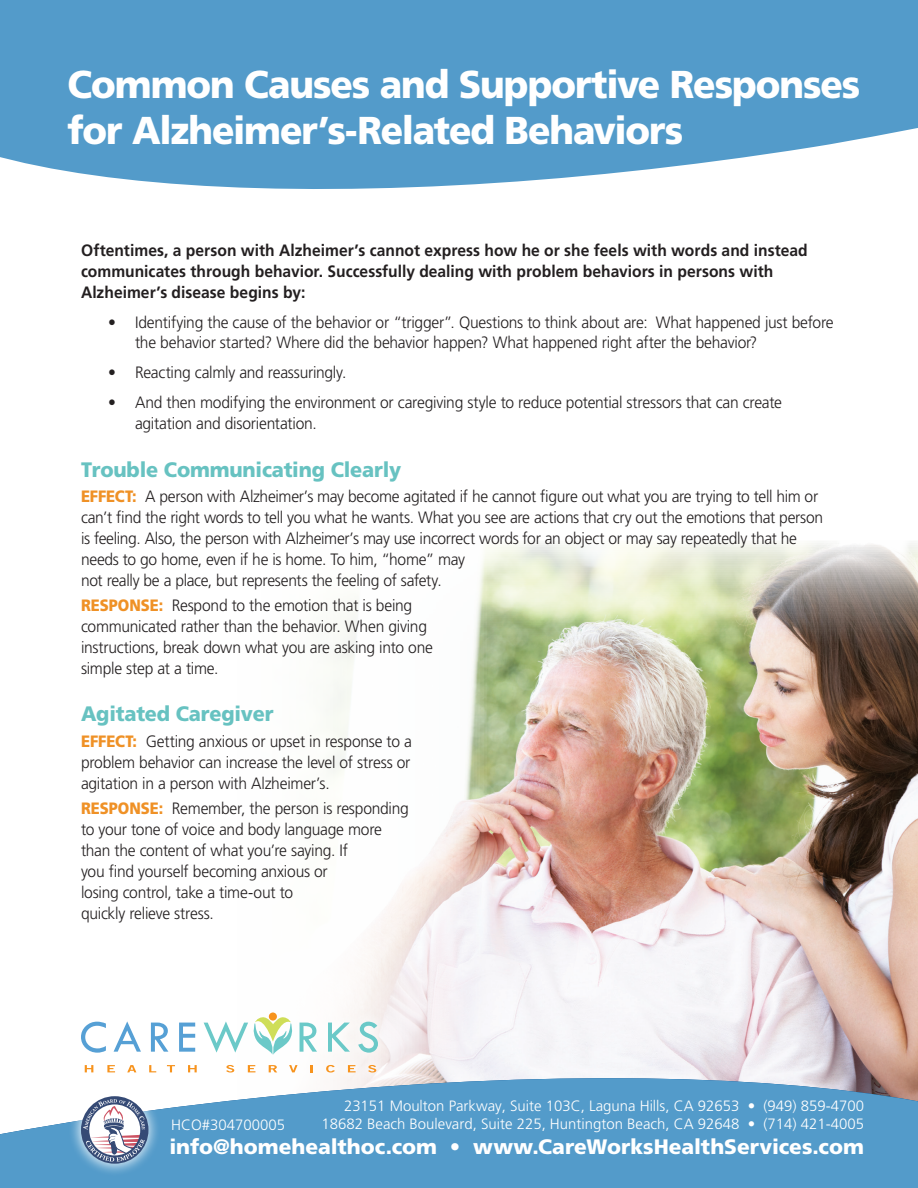
<style>
.page{position:relative;width:918px;height:1188px;background:#fff}
.page>*{position:absolute;margin:0;border:0;box-sizing:border-box;transform-origin:0 0}
.t1{font:900 38.85px/46.7px "Frutiger";letter-spacing:-.03em;color:#fff;scale:.95 1}
.t2{font:900 20.85px "Frutiger";color:#fff}
.Subtitle_-_14_pt{font:900 20.85px "Frutiger";letter-spacing:-.01em;color:#67c2c1;scale:.95 1}
.Body_Text_-_Effect_R{font:300 16.5px/20.9px "Frutiger";letter-spacing:-.02em;color:#231f20;scale:.95 1}
.Body_Text_Bulleted{font:300 16.5px/20.9px "Frutiger";letter-spacing:-.015em;color:#231f20;scale:.95 1}
.Body_Text{font:700 16.5px/20.9px "Frutiger";color:#231f20;scale:.95 1}
.Lines{font:300 15px/18px "Frutiger";color:#fff;text-align:right}
.s1{font-weight:900;color:#ef9126}
</style>
<div class="page">
<img style="left:326px;top:541px;width:592px;height:496px">
<svg style="left:0;top:0;width:918px;height:189px;fill:#539bca"></svg>
<svg style="left:0;top:1037px;width:918px;height:151px;fill:#539bca"></svg>
<div style="left:69px;top:1084px;width:92px;height:92px;background:#fff;opacity:.75"></div>
<svg style="left:81px;top:1096px;width:67px;height:68px"></svg>
<div style="left:69px;top:1000px;width:321px;height:85px;background:#fff"></div>
<svg style="left:81px;top:1022px;width:25px;height:31px"></svg>
<svg style="left:114px;top:1021px;width:27px;height:31px"></svg>
<svg style="left:151px;top:1023px;width:17px;height:29px"></svg>
<svg style="left:179px;top:1023px;width:16px;height:29px"></svg>
<svg style="left:300px;top:1023px;width:17px;height:29px"></svg>
<svg style="left:328px;top:1023px;width:22px;height:29px"></svg>
<svg style="left:358px;top:1022px;width:20px;height:31px"></svg>
<svg style="left:85px;top:1065px;width:8px;height:7px"></svg>
<svg style="left:107px;top:1065px;width:8px;height:7px"></svg>
<svg style="left:127px;top:1065px;width:9px;height:7px"></svg>
<svg style="left:149px;top:1065px;width:7px;height:7px"></svg>
<svg style="left:167px;top:1065px;width:8px;height:7px"></svg>
<svg style="left:188px;top:1065px;width:9px;height:7px"></svg>
<svg style="left:226px;top:1065px;width:8px;height:8px"></svg>
<svg style="left:248px;top:1065px;width:7px;height:7px"></svg>
<svg style="left:269px;top:1065px;width:8px;height:7px"></svg>
<svg style="left:289px;top:1065px;width:9px;height:7px"></svg>
<svg style="left:311px;top:1065px;width:2px;height:7px"></svg>
<svg style="left:326px;top:1065px;width:9px;height:8px"></svg>
<svg style="left:348px;top:1065px;width:8px;height:7px"></svg>
<svg style="left:368px;top:1065px;width:8px;height:8px"></svg>
<div style="left:269px;top:1013px;width:8px;height:8px;background:#f7931d;border-radius:50%"></div>
<svg style="left:204px;top:1014px;width:89px;height:41px"></svg>
<p class="t1" style="left:68px;top:60px;width:836px">Common Causes and Supportive Responses for Alzheimer’s-Related Behaviors</p>
<p class="Body_Text" style="left:81px;top:239px;width:766px">Oftentimes, a person with Alzheimer’s cannot express how he or she feels with words and instead communicates through behavior. Successfully dealing with problem behaviors in persons with<br>Alzheimer’s disease begins by:</p>
<p class="Body_Text_Bulleted" style="left:135px;top:311px;width:737px;text-indent:-27px">• Identifying the cause of the behavior or “trigger”. Questions to think about are: What happened just before the behavior started? Where did the behavior happen? What happened right after the behavior?</p>
<p class="Body_Text_Bulleted" style="left:108px;top:362px;width:253px">• Reacting calmly and reassuringly.</p>
<p class="Body_Text_Bulleted" style="left:135px;top:392px;width:683px;text-indent:-27px">• And then modifying the environment or caregiving style to reduce potential stressors that can create agitation and disorientation.</p>
<p class="Subtitle_-_14_pt" style="left:81px;top:457px;width:339px">Trouble Communicating Clearly</p>
<p class="Body_Text_-_Effect_R" style="left:81px;top:486px;width:783px"><span class="s1">EFFECT:</span> A person with Alzheimer’s may become agitated if he cannot figure out what you are trying to tell him or can’t find the right words to tell you what he wants. What you see are actions that cry out the emotions that person is feeling. Also, the person with Alzheimer’s may use incorrect words for an object or may say repeatedly that he needs to go home, even if he is home. To him, “home” may<br>not really be a place, but represents the feeling of safety.</p>
<p class="Body_Text_-_Effect_R" style="left:81px;top:595px;width:372px"><span class="s1">RESPONSE:</span> Respond to the emotion that is being communicated rather than the behavior. When giving instructions, break down what you are asking into one simple step at a time.</p>
<p class="Subtitle_-_14_pt" style="left:81px;top:702px;width:204px">Agitated Caregiver</p>
<p class="Body_Text_-_Effect_R" style="left:81px;top:731px;width:350px;text-align:justify"><span class="s1">EFFECT:</span> Getting anxious or upset in response to a problem behavior can increase the level of stress or agitation in a person with Alzheimer’s.</p>
<p class="Body_Text_-_Effect_R" style="left:81px;top:798px;width:347px"><span class="s1">RESPONSE:</span> Remember, the person is responding to your tone of voice and body language more than the content of what you’re saying. If<br>you find yourself becoming anxious or<br>losing control, take a time-out to<br>quickly relieve stress.</p>
<p class="Lines" style="left:322px;top:1097px;width:544px">23151 Moulton Parkway, Suite 103C, Laguna Hills, CA 92653 • (949) 859-4700<br>18682 Beach Boulevard, Suite 225, Huntington Beach, CA 92648 • (714) 421-4005</p>
<p class="t2" style="left:170px;top:1134px;width:696px">info@homehealthoc.com • www.CareWorksHealthServices.com</p>
<p class="Lines" style="left:171px;top:1115px;width:115px">HCO#304700005</p>
</div>
